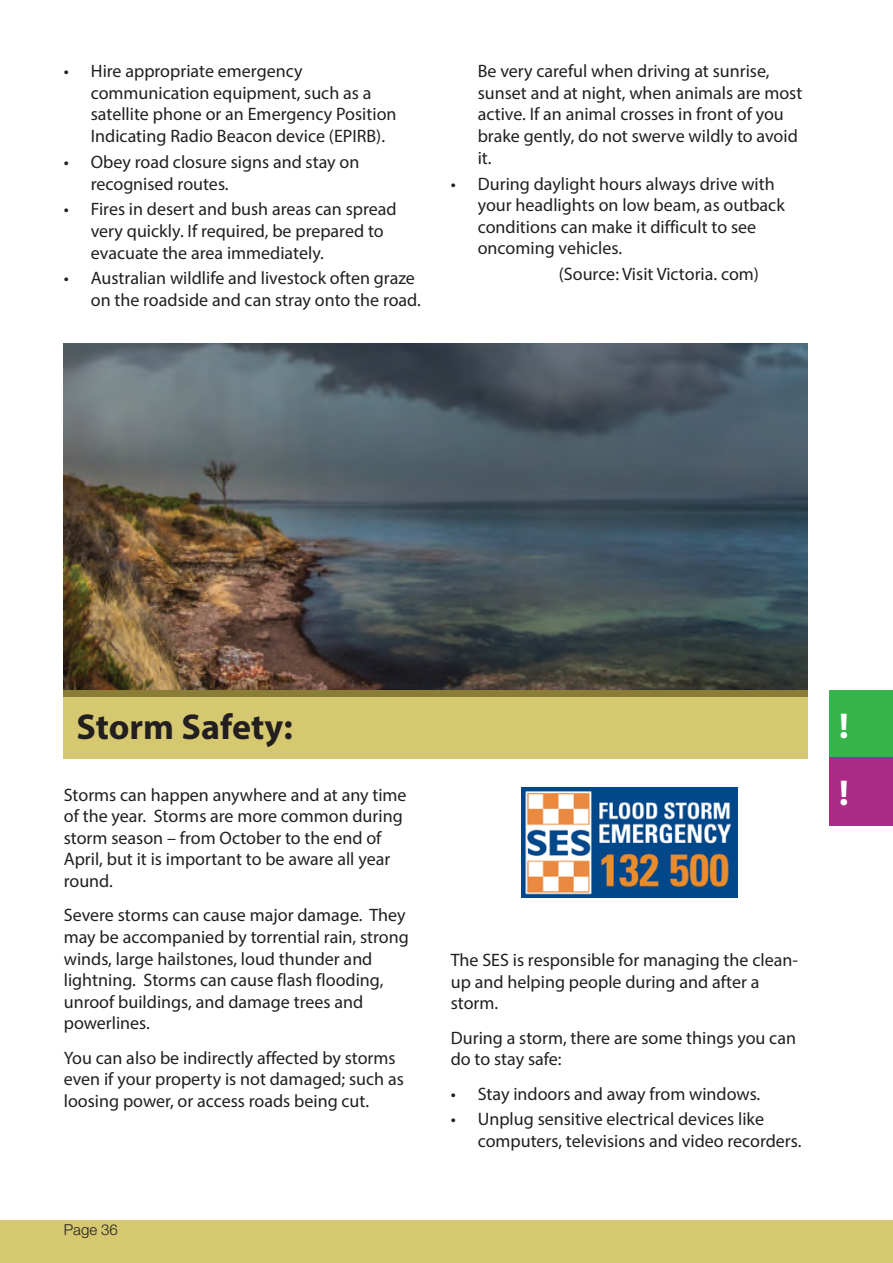
<style>
.page{position:relative;width:893px;height:1263px;background:#fff}
.page>*{position:absolute;margin:0;border:0;box-sizing:border-box;transform-origin:0 0}
.t1{font:700 36px "Myriad Pro";color:#231f20}
.t2{font:700 36px/67.2px "Myriad Pro";color:#fff}
.t3{font:18px/21.6px "Myriad Pro";color:#231f20}
.t4{font:300 15px "Helvetica Neue LT Std";color:#231f20}
</style>
<div class="page">
<div style="left:0;top:1220px;width:893px;height:43px;background:#d6c871"></div>
<img style="left:64px;top:344px;width:744px;height:346px">
<img style="left:521px;top:787px;width:216px;height:110px">
<div style="left:829px;top:690px;width:64px;height:69px;background:#34b44a"></div>
<div style="left:829px;top:758px;width:64px;height:68px;background:#ac2b89"></div>
<div style="left:64px;top:690px;width:744px;height:69px;background:#d6c871"></div>
<div style="left:64px;top:690px;width:744px;height:7px;background:#8a7e37"></div>
<p class="t3" style="left:91px;top:60px;width:307px;text-indent:-27px">• Hire appropriate emergency communication equipment, such as a satellite phone or an Emergency Position Indicating Radio Beacon device (EPIRB).</p>
<p class="t3" style="left:91px;top:151px;width:270px;text-indent:-27px">• Obey road closure signs and stay on recognised routes.</p>
<p class="t3" style="left:91px;top:198px;width:307px;text-indent:-27px">• Fires in desert and bush areas can spread very quickly. If required, be prepared to evacuate the area immediately.</p>
<p class="t3" style="left:91px;top:267px;width:332px;text-indent:-27px">• Australian wildlife and livestock often graze on the roadside and can stray onto the road.</p>
<p class="t3" style="left:478px;top:60px;width:326px">Be very careful when driving at sunrise, sunset and at night, when animals are most active. If an animal crosses in front of you brake gently, do not swerve wildly to avoid it.</p>
<p class="t3" style="left:478px;top:172px;width:309px;text-indent:-27px">• During daylight hours always drive with your headlights on low beam, as outback conditions can make it difficult to see oncoming vehicles.</p>
<p class="t3" style="left:559px;top:263px;width:202px">(Source: Visit Victoria. com)</p>
<h1 class="t1" style="left:77px;top:703px;width:218px">Storm Safety:</h1>
<p class="t3" style="left:64px;top:783px;width:344px">Storms can happen anywhere and at any time of the year. Storms are more common during storm season – from October to the end of April, but it is important to be aware all year round.</p>
<p class="t3" style="left:64px;top:904px;width:347px">Severe storms can cause major damage. They may be accompanied by torrential rain, strong winds, large hailstones, loud thunder and lightning. Storms can cause flash flooding, unroof buildings, and damage trees and powerlines.</p>
<p class="t3" style="left:64px;top:1047px;width:342px">You can also be indirectly affected by storms even if your property is not damaged; such as loosing power, or access roads being cut.</p>
<p class="t4" style="left:64px;top:1220px;width:56px">Page 36</p>
<h1 class="t2" style="left:839px;top:691px;width:11px">! !</h1>
<p class="t3" style="left:451px;top:949px;width:349px">The SES is responsible for managing the clean&shy;up and helping people during and after a storm.</p>
<p class="t3" style="left:451px;top:1026px;width:347px">During a storm, there are some things you can do to stay safe:</p>
<p class="t3" style="left:451px;top:1082px;width:311px">• Stay indoors and away from windows.</p>
<p class="t3" style="left:478px;top:1108px;width:325px;text-indent:-27px">• Unplug sensitive electrical devices like computers, televisions and video recorders.</p>
</div>
